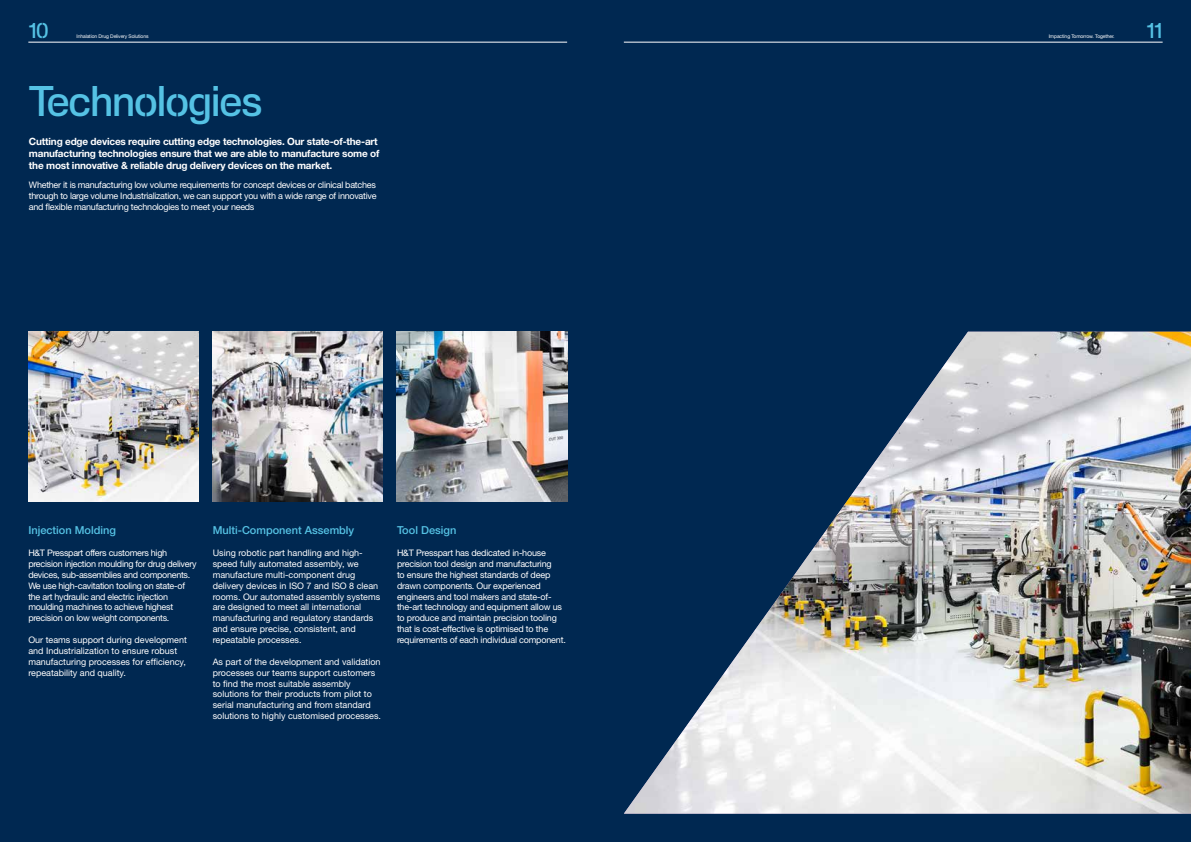
<style>
.page{position:relative;width:1191px;height:842px;background:#002851}
.page>*{position:absolute;margin:0;border:0;box-sizing:border-box;transform-origin:0 0}
.t1{font:500 40px "H&T Stencil";letter-spacing:-.04em;color:#55c2e4}
.t2{font:500 20px "H&T Stencil";color:#55c2e4}
.t3{font:500 11px "Helvetica Neue LT Pro";color:#55c2e4}
.t4{font:700 10px/12px "Helvetica Neue LT Pro";letter-spacing:-.02em;color:#fff}
.t5{font:9px/10.8px "Helvetica Neue LT Pro";letter-spacing:-.02em;color:#fff}
.t6{font:9px/10.8px "Helvetica Neue LT Pro";color:#fff}
.t7{font:5px "Helvetica Neue LT Pro";letter-spacing:-.02em;color:#fff}
</style>
<div class="page">
<img style="left:624px;top:332px;width:567px;height:482px">
<img style="left:28px;top:332px;width:170px;height:170px">
<img style="left:397px;top:332px;width:170px;height:170px">
<img style="left:213px;top:332px;width:170px;height:170px">
<hr style="left:624px;top:42px;width:538px;height:1px;background:#fff">
<hr style="left:28px;top:42px;width:539px;height:1px;background:#fff">
<h2 class="t2" style="left:28px;top:13px;width:22px">10</h2>
<p class="t7" style="left:77px;top:33px;width:73px">Inhalation Drug Delivery Solutions</p>
<p class="t7" style="left:1048px;top:33px;width:67px">Impacting Tomorrow. Together.</p>
<h2 class="t2" style="left:1146px;top:13px;width:17px">11</h2>
<h1 class="t1" style="left:28px;top:66px;width:237px">Technologies</h1>
<p class="t4" style="left:29px;top:135px;width:352px">Cutting edge devices require cutting edge technologies. Our state-of-the-art manufacturing technologies ensure that we are able to manufacture some of the most innovative &amp; reliable drug delivery devices on the market.</p>
<p class="t5" style="left:29px;top:179px;width:349px;text-align:justify">Whether it is manufacturing low volume requirements for concept devices or clinical batches through to large volume Industrialization, we can support you with a wide range of innovative and flexible manufacturing technologies to meet your needs</p>
<p class="t3" style="left:28px;top:524px;width:89px">Injection Molding</p>
<p class="t5" style="left:28px;top:548px;width:170px">H&amp;T Presspart offers customers high precision injection moulding for drug delivery devices, sub-assemblies and components.<br>We use high-cavitation tooling on state-of the art hydraulic and electric injection moulding machines to achieve highest precision on low weight components.</p>
<p class="t6" style="left:28px;top:635px;width:160px">Our teams support during development and Industrialization to ensure robust manufacturing processes for efficiency, repeatability and quality.</p>
<p class="t3" style="left:213px;top:524px;width:143px">Multi-Component Assembly</p>
<p class="t6" style="left:213px;top:548px;width:169px">Using robotic part handling and high&shy;speed fully automated assembly, we manufacture multi-component drug delivery devices in ISO 7 and ISO 8 clean rooms. Our automated assembly systems are designed to meet all international manufacturing and regulatory standards and ensure precise, consistent, and repeatable processes.</p>
<p class="t6" style="left:213px;top:656px;width:170px">As part of the development and validation processes our teams support customers to find the most suitable assembly solutions for their products from pilot to serial manufacturing and from standard solutions to highly customised processes.</p>
<p class="t3" style="left:397px;top:524px;width:61px">Tool Design</p>
<p class="t5" style="left:397px;top:548px;width:170px">H&amp;T Presspart has dedicated in-house precision tool design and manufacturing<br>to ensure the highest standards of deep drawn components. Our experienced engineers and tool makers and state-of&shy;the-art technology and equipment allow us to produce and maintain precision tooling that is cost-effective is optimised to the requirements of each individual component.</p>
</div>
